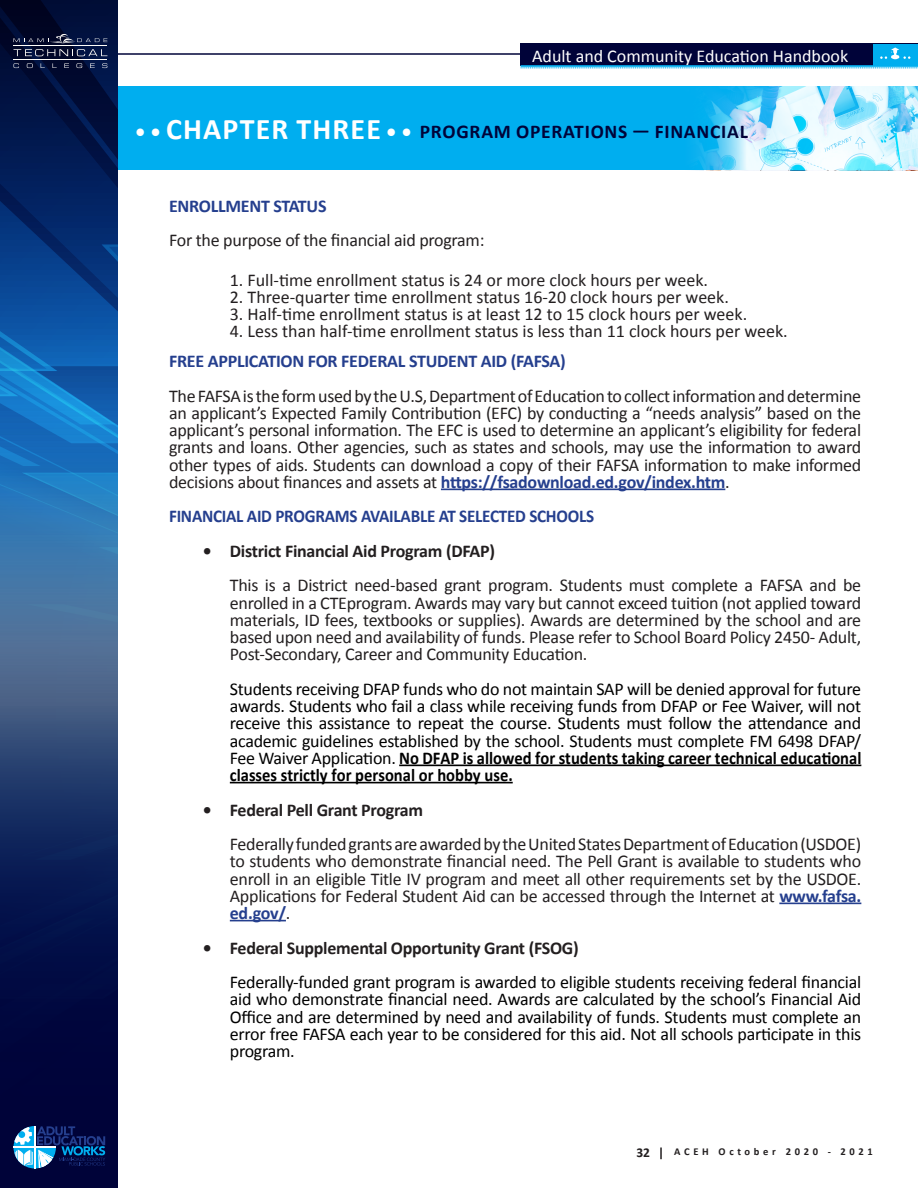
<style>
.page{position:relative;width:918px;height:1188px;background:#fff}
.page>*{position:absolute;margin:0;border:0;box-sizing:border-box;transform-origin:0 0}
.t1{font:700 19.5px "Calibri";letter-spacing:.04em;color:#000339}
.t2{font:18px/17.2px "Calibri";letter-spacing:-.015em;color:#231f20;text-align:justify}
.t3{font:18px/17.2px "Calibri";letter-spacing:-.015em;color:#000;text-align:justify}
.t4{font:700 18px "Calibri";letter-spacing:-.015em;color:#231f20}
.t5{font:700 18px "Calibri";letter-spacing:-.015em;color:#253f8e}
.t6{font:700 18px "Calibri";letter-spacing:-.015em;color:#253f8e;scale:.95 1}
.t7{font:18px "Calibri";color:#fff}
.t8{font:700 13.5px "Calibri";color:#231f20}
.t9{font:700 10.5px "Calibri";letter-spacing:.35em;color:#231f20}
.s1{font-size:21px;color:#fff}
.s2{font-size:30px;color:#fff}
.s3{font-weight:700;color:#253f8e}
.s4{font-weight:700}
</style>
<div class="page">
<div style="left:118px;top:86px;width:800px;height:84px;background:#00aeef"></div>
<hr style="left:92px;top:53px;width:826px;height:2px;background:#000339">
<svg style="left:0;top:0;width:118px;height:1188px;background:#163a73"></svg>
<svg style="left:14px;top:1126px;width:91px;height:42px;background:#2f5588"></svg>
<img style="left:693px;top:86px;width:225px;height:84px">
<svg style="left:660px;top:1148px;width:2px;height:11px"></svg>
<svg style="left:14px;top:63px;width:5px;height:5px"></svg>
<svg style="left:27px;top:63px;width:6px;height:5px"></svg>
<svg style="left:41px;top:63px;width:4px;height:5px"></svg>
<svg style="left:53px;top:63px;width:4px;height:5px"></svg>
<svg style="left:64px;top:63px;width:5px;height:5px"></svg>
<svg style="left:77px;top:63px;width:5px;height:5px"></svg>
<svg style="left:90px;top:63px;width:5px;height:5px"></svg>
<svg style="left:102px;top:63px;width:5px;height:5px"></svg>
<svg style="left:14px;top:49px;width:93px;height:7px"></svg>
<hr style="left:14px;top:46px;width:93px;height:1px;background:#fffefa">
<hr style="left:14px;top:60px;width:93px;height:1px;background:#fffefa">
<svg style="left:14px;top:33px;width:93px;height:10px"></svg>
<div style="left:521px;top:44px;width:397px;height:22px;background:#000339"></div>
<div style="left:874px;top:44px;width:44px;height:22px;background:#00aeef"></div>
<hr style="left:521px;top:65px;width:397px;height:1px;background:#00aeef">
<hr style="left:521px;top:66px;width:397px;height:1px;background:#00aeef">
<svg style="left:521px;top:68px;width:397px;height:1px"></svg>
<svg style="left:880px;top:48px;width:30px;height:11px"></svg>
<hr style="left:441px;top:489px;width:284px;height:1px;background:#253f8e">
<hr style="left:399px;top:765px;width:462px;height:1px;background:#000">
<hr style="left:230px;top:782px;width:283px;height:1px;background:#000">
<hr style="left:779px;top:903px;width:82px;height:1px;background:#253f8e">
<hr style="left:230px;top:920px;width:56px;height:1px;background:#253f8e">
<p class="t7" style="left:532px;top:45px;width:318px">Adult and Community Education Handbook</p>
<p class="t1" style="left:135px;top:119px;width:614px"><span class="s1">• •</span> <span class="s2">CHAPTER THREE</span> <span class="s1">• •</span> PROGRAM OPERATIONS — FINANCIAL</p>
<p class="t5" style="left:169px;top:195px;width:159px">ENROLLMENT STATUS</p>
<p class="t2" style="left:169px;top:231px;width:317px">For the purpose of the financial aid program:</p>
<p class="t2" style="left:230px;top:270px;width:480px">1. Full-time enrollment status is 24 or more clock hours per week.</p>
<p class="t2" style="left:230px;top:287px;width:501px">2. Three-quarter time enrollment status 16-20 clock hours per week.</p>
<p class="t2" style="left:230px;top:305px;width:519px">3. Half-time enrollment status is at least 12 to 15 clock hours per week.</p>
<p class="t2" style="left:230px;top:322px;width:559px">4. Less than half-time enrollment status is less than 11 clock hours per week.</p>
<p class="t5" style="left:169px;top:350px;width:398px">FREE APPLICATION FOR FEDERAL STUDENT AID (FAFSA)</p>
<p class="t2" style="left:169px;top:386px;width:694px">The FAFSA is the form used by the U.S, Department of Education to collect information and determine an applicant’s Expected Family Contribution (EFC) by conducting a “needs analysis” based on the applicant’s personal information. The EFC is used to determine an applicant’s eligibility for federal grants and loans. Other agencies, such as states and schools, may use the information to award other types of aids. Students can download a copy of their FAFSA information to make informed decisions about finances and assets at <span class="s3">https://fsadownload.ed.gov/index.htm</span>.</p>
<p class="t6" style="left:169px;top:505px;width:449px">FINANCIAL AID PROGRAMS AVAILABLE AT SELECTED SCHOOLS</p>
<p class="t4" style="left:203px;top:540px;width:294px">• District Financial Aid Program (DFAP)</p>
<p class="t2" style="left:230px;top:576px;width:633px">This is a District need-based grant program. Students must complete a FAFSA and be enrolled in a CTEprogram. Awards may vary but cannot exceed tuition (not applied toward materials, ID fees, textbooks or supplies). Awards are determined by the school and are based upon need and availability of funds. Please refer to School Board Policy 2450- Adult, Post-Secondary, Career and Community Education.</p>
<p class="t3" style="left:230px;top:679px;width:633px">Students receiving DFAP funds who do not maintain SAP will be denied approval for future awards. Students who fail a class while receiving funds from DFAP or Fee Waiver, will not receive this assistance to repeat the course. Students must follow the attendance and academic guidelines established by the school. Students must complete FM 6498 DFAP/ Fee Waiver Application. <span class="s4">No DFAP is allowed for students taking career technical educational classes strictly for personal or hobby use.</span></p>
<p class="t4" style="left:203px;top:798px;width:222px">• Federal Pell Grant Program</p>
<p class="t2" style="left:230px;top:835px;width:633px">Federally funded grants are awarded by the United States Department of Education (USDOE) to students who demonstrate financial need. The Pell Grant is available to students who enroll in an eligible Title IV program and meet all other requirements set by the USDOE.<br>Applications for Federal Student Aid can be accessed through the Internet at <span class="s3">www.fafsa. ed.gov/</span>.</p>
<p class="t4" style="left:203px;top:936px;width:377px">• Federal Supplemental Opportunity Grant (FSOG)</p>
<p class="t3" style="left:230px;top:973px;width:633px">Federally-funded grant program is awarded to eligible students receiving federal financial aid who demonstrate financial need. Awards are calculated by the school’s Financial Aid Office and are determined by need and availability of funds. Students must complete an error free FAFSA each year to be considered for this aid. Not all schools participate in this program.</p>
<p class="t8" style="left:636px;top:1144px;width:15px">32</p>
<p class="t9" style="left:674px;top:1145px;width:200px">ACEH October 2020 - 2021</p>
</div>
